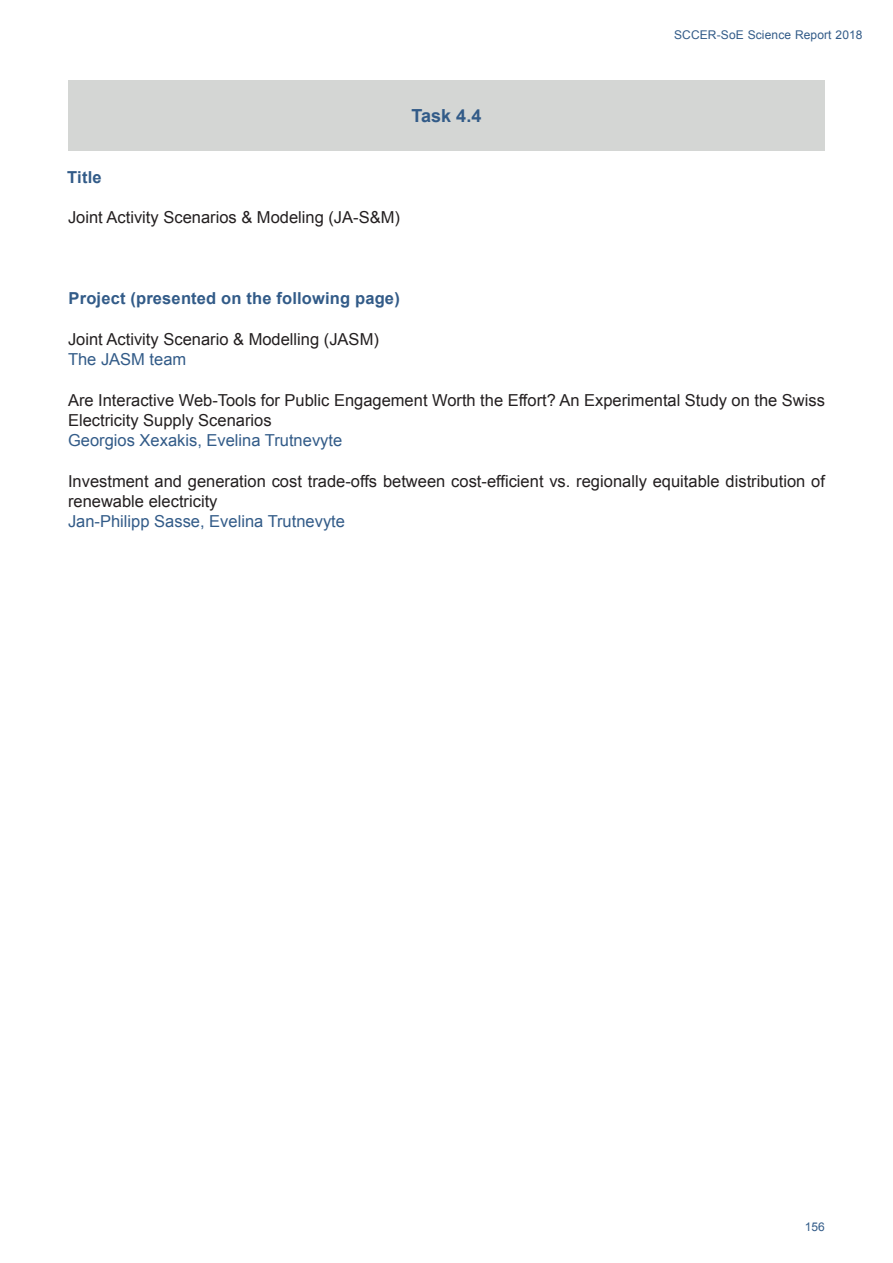
<style>
.page{position:relative;width:893px;height:1263px;background:#fff}
.page>*{position:absolute;margin:0;border:0;box-sizing:border-box;transform-origin:0 0}
.Titel{font:700 18px "Arial";color:#325b88}
._06-lauftext{font:16.5px/20.2px "Arial";color:#231f20}
._06-lauftext-2{font:16.5px "Arial";color:#325b88}
.Zwischentitel{font:700 16.5px "Arial";letter-spacing:.01em;color:#325b88}
.t1{font:12px "Arial";letter-spacing:.01em;color:#325b88}
</style>
<div class="page">
<div style="left:68px;top:81px;width:757px;height:70px;background:#d4d6d4"></div>
<p class="Titel" style="left:412px;top:103px;width:71px">Task 4.4</p>
<p class="Zwischentitel" style="left:67px;top:166px;width:36px">Title</p>
<p class="_06-lauftext" style="left:68px;top:207px;width:333px">Joint Activity Scenarios &amp; Modeling (JA-S&amp;M)</p>
<p class="t1" style="left:674px;top:26px;width:190px">SCCER-SoE Science Report 2018</p>
<p class="Zwischentitel" style="left:69px;top:287px;width:333px">Project (presented on the following page)</p>
<p class="_06-lauftext" style="left:68px;top:329px;width:312px">Joint Activity Scenario &amp; Modelling (JASM)</p>
<p class="_06-lauftext-2" style="left:68px;top:348px;width:120px">The JASM team</p>
<p class="_06-lauftext" style="left:68px;top:390px;width:758px">Are Interactive Web-Tools for Public Engagement Worth the Effort? An Experimental Study on the Swiss<br>Electricity Supply Scenarios</p>
<p class="_06-lauftext-2" style="left:68px;top:429px;width:276px">Georgios Xexakis, Evelina Trutnevyte</p>
<p class="_06-lauftext" style="left:68px;top:471px;width:758px">Investment and generation cost trade-offs between cost-efficient vs. regionally equitable distribution of renewable electricity</p>
<p class="_06-lauftext-2" style="left:68px;top:510px;width:278px">Jan-Philipp Sasse, Evelina Trutnevyte</p>
<p class="t1" style="left:805px;top:1218px;width:22px">156</p>
</div>
